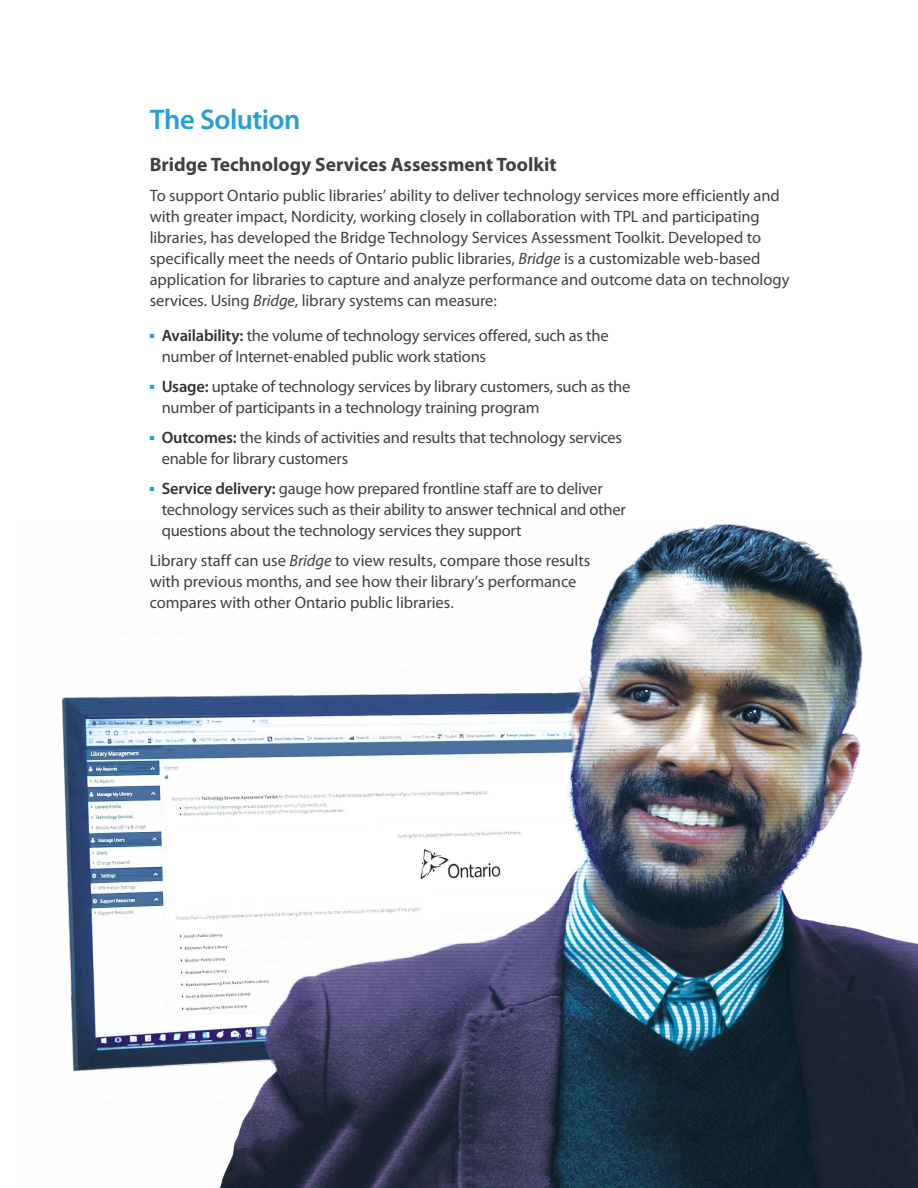
<style>
.page{position:relative;width:918px;height:1188px;background:#fff}
.page>*{position:absolute;margin:0;border:0;box-sizing:border-box;transform-origin:0 0}
.t1{font:600 28.5px "Myriad Pro";letter-spacing:-.02em;color:#269fd6}
.t2{font:700 19.5px "Myriad Pro";color:#414141}
.t3{font:16.5px/21px "Myriad Pro";letter-spacing:-.005em;color:#414141}
.s1{font-style:italic}
.s2{font-weight:600;color:#333}
</style>
<div class="page">
<img style="left:61px;top:524px;width:857px;height:664px">
<h1 class="t1" style="left:150px;top:102px;width:152px">The Solution</h1>
<p class="t2" style="left:150px;top:151px;width:409px">Bridge Technology Services Assessment Toolkit</p>
<p class="t3" style="left:150px;top:184px;width:641px">To support Ontario public libraries’ ability to deliver technology services more efficiently and with greater impact, Nordicity, working closely in collaboration with TPL and participating libraries, has developed the Bridge Technology Services Assessment Toolkit. Developed to specifically meet the needs of Ontario public libraries, <span class="s1">Bridge</span> is a customizable web-based application for libraries to capture and analyze performance and outcome data on technology services. Using <span class="s1">Bridge</span>, library systems can measure:</p>
<p class="t3" style="left:162px;top:324px;width:449px;text-indent:-12px"><sup>■</sup> <span class="s2">Availability:</span> the volume of technology services offered, such as the number of Internet-enabled public work stations</p>
<p class="t3" style="left:162px;top:375px;width:470px;text-indent:-12px"><sup>■</sup> <span class="s2">Usage:</span> uptake of technology services by library customers, such as the number of participants in a technology training program</p>
<p class="t3" style="left:162px;top:426px;width:462px;text-indent:-12px"><sup>■</sup> <span class="s2">Outcomes:</span> the kinds of activities and results that technology services enable for library customers</p>
<p class="t3" style="left:162px;top:477px;width:466px;text-indent:-12px"><sup>■</sup> <span class="s2">Service delivery:</span> gauge how prepared frontline staff are to deliver technology services such as their ability to answer technical and other questions about the technology services they support</p>
<p class="t3" style="left:150px;top:549px;width:442px">Library staff can use <span class="s1">Bridge</span> to view results, compare those results with previous months, and see how their library’s performance compares with other Ontario public libraries.</p>
</div>
